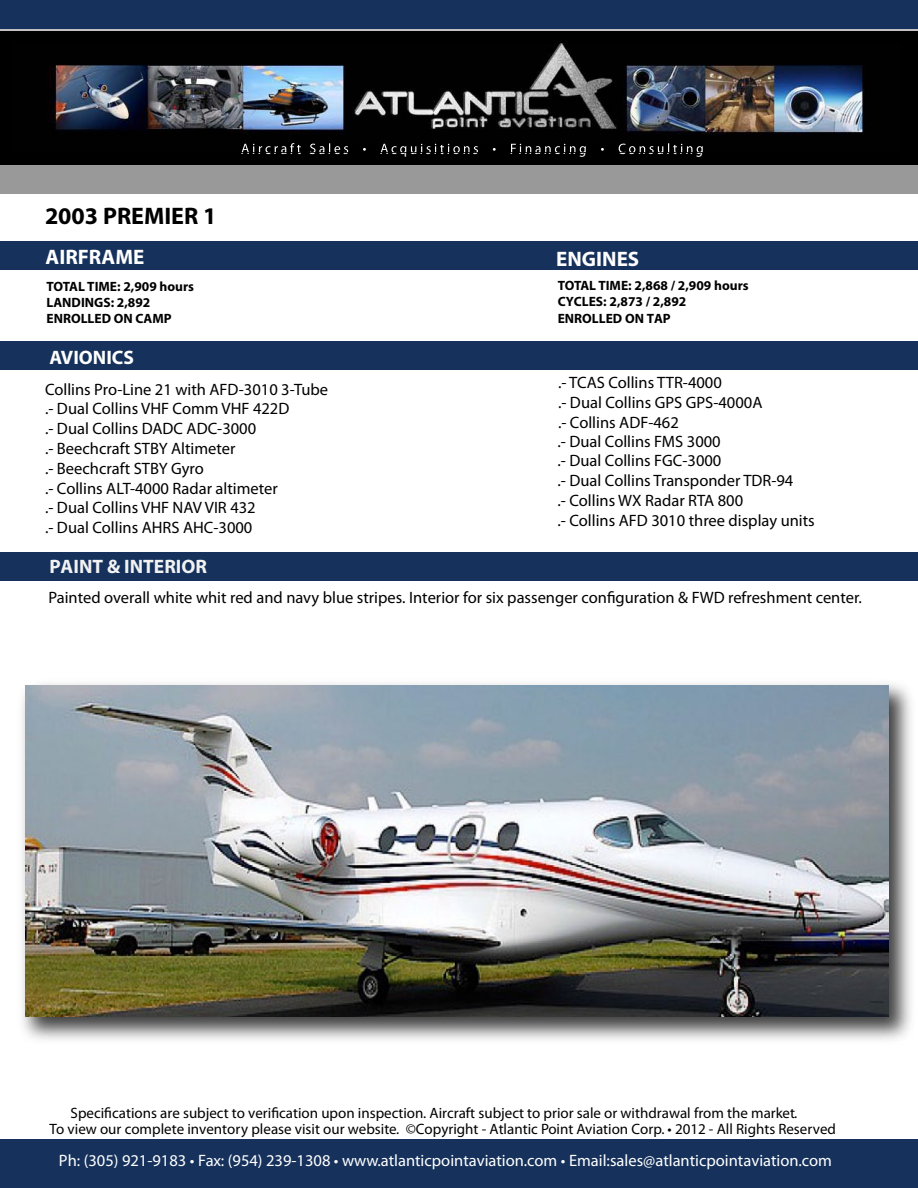
<style>
.page{position:relative;width:918px;height:1188px;background:#fff}
.page>*{position:absolute;margin:0;border:0;box-sizing:border-box;transform-origin:0 0}
.t1{font:700 24px "Myriad Pro";color:#000}
.t2{font:700 21px "Myriad Pro";color:#fff}
.t3{font:700 19.5px "Myriad Pro";color:#f2f2f2}
.t4{font:700 19.5px "Myriad Pro";color:#fff}
.t5{font:16.5px/19.8px "Myriad Pro";color:#000}
.t6{font:16.5px "Myriad Pro";color:#fff}
.t7{font:15px/16.5px "Myriad Pro";color:#000}
.t8{font:700 13.5px/16.2px "Myriad Pro";color:#000}
.t9{font:13.5px "Myriad Pro";letter-spacing:.2em;color:#fff}
</style>
<div class="page">
<div style="left:0;top:0;width:918px;height:46px;background:#16325c"></div>
<div style="left:0;top:1139px;width:918px;height:49px;background:#16325c"></div>
<div style="left:0;top:342px;width:918px;height:28px;background:#16325c"></div>
<div style="left:0;top:241px;width:918px;height:29px;background:#16325c"></div>
<div style="left:0;top:552px;width:918px;height:28px;background:#16325c"></div>
<div style="left:0;top:30px;width:918px;height:135px;background:#000"></div>
<img style="left:51px;top:43px;width:814px;height:92px">
<img style="left:242px;top:143px;width:461px;height:9px">
<hr style="left:0;top:30px;width:918px;height:1px;background:#c1c0c4">
<div style="left:0;top:165px;width:918px;height:29px;background:#999"></div>
<img style="left:22px;top:683px;width:889px;height:357px">
<img style="left:25px;top:686px;width:863px;height:331px">
<h1 class="t1" style="left:45px;top:200px;width:173px">2003 PREMIER 1</h1>
<p class="t9" style="left:241px;top:142px;width:464px">Aircraft Sales • Acquisitions • Financing • Consulting</p>
<p class="t2" style="left:46px;top:243px;width:100px">AIRFRAME</p>
<p class="t8" style="left:47px;top:278px;width:149px">TOTAL TIME: 2,909 hours<br>LANDINGS: 2,892<br>ENROLLED ON CAMP</p>
<p class="t8" style="left:558px;top:277px;width:193px">TOTAL TIME: 2,868 / 2,909 hours<br>CYCLES: 2,873 / 2,892<br>ENROLLED ON TAP</p>
<p class="t2" style="left:556px;top:245px;width:85px">ENGINES</p>
<p class="t4" style="left:49px;top:345px;width:86px">AVIONICS</p>
<p class="t5" style="left:45px;top:379px;width:285px">Collins Pro-Line 21 with AFD-3010 3-Tube .- Dual Collins VHF Comm VHF 422D<br>.- Dual Collins DADC ADC-3000<br>.- Beechcraft STBY Altimeter<br>.- Beechcraft STBY Gyro<br>.- Collins ALT-4000 Radar altimeter<br>.- Dual Collins VHF NAV VIR 432<br>.- Dual Collins AHRS AHC-3000</p>
<p class="t5" style="left:558px;top:373px;width:259px">.- TCAS Collins TTR-4000<br>.- Dual Collins GPS GPS-4000A<br>.- Collins ADF-462<br>.- Dual Collins FMS 3000<br>.- Dual Collins FGC-3000<br>.- Dual Collins Transponder TDR-94<br>.- Collins WX Radar RTA 800<br>.- Collins AFD 3010 three display units</p>
<p class="t3" style="left:49px;top:553px;width:159px">PAINT &amp; INTERIOR</p>
<p class="t5" style="left:48px;top:587px;width:815px">Painted overall white whit red and navy blue stripes. Interior for six passenger configuration &amp; FWD refreshment center.</p>
<p class="t7" style="left:49px;top:1104px;width:788px;text-indent:21px">Specifications are subject to verification upon inspection. Aircraft subject to prior sale or withdrawal from the market.<br>To view our complete inventory please visit our website. ©Copyright - Atlantic Point Aviation Corp. • 2012 - All Rights Reserved</p>
<p class="t6" style="left:59px;top:1151px;width:775px">Ph: (305) 921-9183 • Fax: (954) 239-1308 • www.atlanticpointaviation.com • Email:sales@atlanticpointaviation.com</p>
</div>
